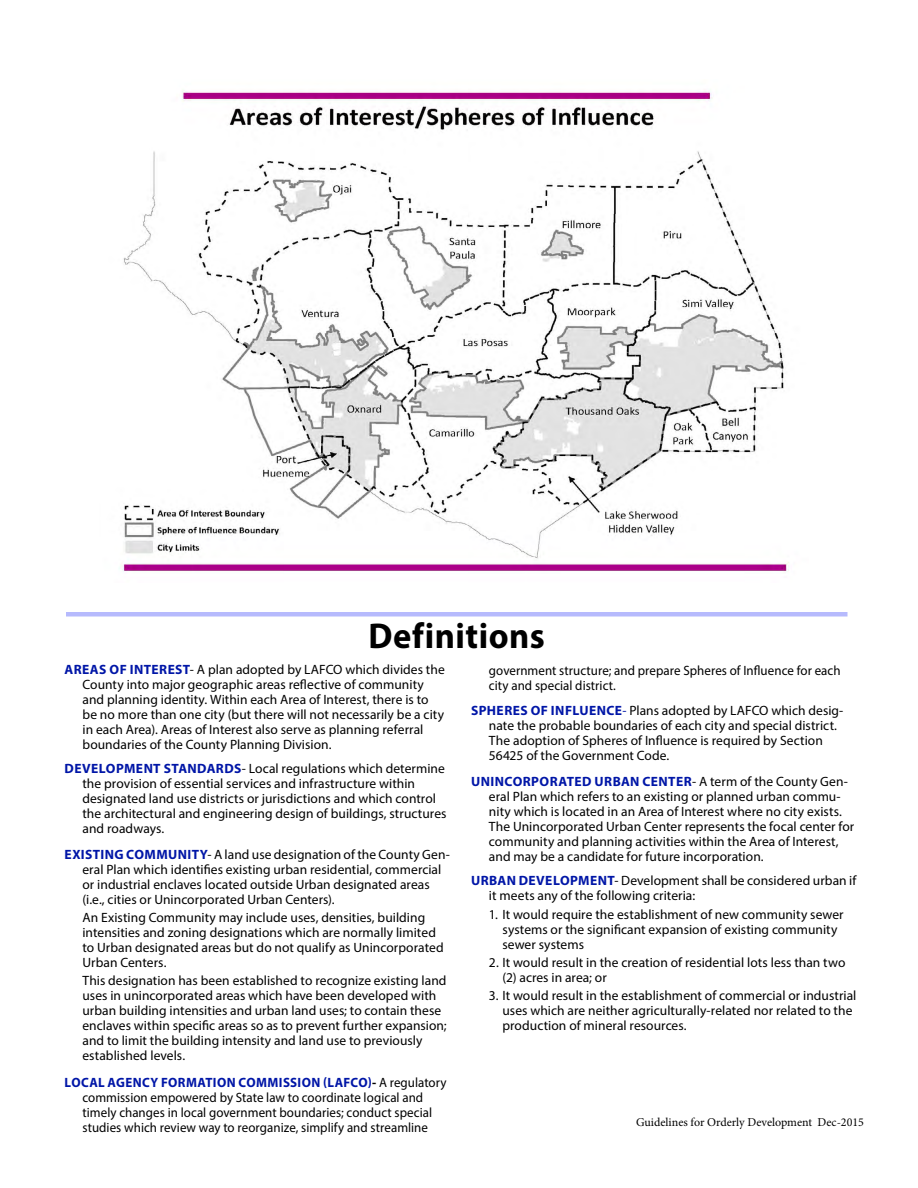
<style>
.page{position:relative;width:918px;height:1188px;background:#fff}
.page>*{position:absolute;margin:0;border:0;box-sizing:border-box;transform-origin:0 0}
.t1{font:700 36px "Myriad Pro";letter-spacing:.015em;color:#000;scale:.96 1}
.t2{font:13.5px/15px "Myriad Pro";letter-spacing:.005em;color:#000}
.t3{font:13.5px/15px "Myriad Pro";letter-spacing:.005em;color:#000;scale:.96 1}
.t4{font:700 13.5px "Myriad Pro";letter-spacing:.03em;color:#0016a7}
.t5{font:700 13.5px "Myriad Pro";letter-spacing:.03em;color:#0016a7;scale:.96 1}
.t6{font:12px "Minion Pro";color:#000}
.s1{font-weight:700;color:#0016a7}
.s2{font-weight:700}
.s3{color:#0016a7}
</style>
<div class="page">
<img style="left:119px;top:90px;width:670px;height:482px">
<hr style="left:66px;top:612px;width:782px;height:4px;background:#b6bafd">
<h1 class="t1" style="left:369px;top:612px;width:185px">DEFINITIONS</h1>
<p class="t2" style="left:82px;top:662px;width:364px;text-indent:27px"><span class="s1">OF INTEREST</span>- A plan adopted by LAFCO which divides the County into major geographic areas reflective of community and planning identity. Within each Area of Interest, there is to be no more than one city (but there will not necessarily be a city in each Area). Areas of Interest also serve as planning referral boundaries of the County Planning Division.</p>
<p class="t4" style="left:65px;top:760px;width:124px">DEVELOPMENT STANDA</p>
<p class="t4" style="left:65px;top:661px;width:27px">AREAS</p>
<p class="t2" style="left:82px;top:761px;width:366px;text-indent:133px"><span class="s1">RDS</span>- Local regulations which determine the provision of essential services and infrastructure within designated land use districts or jurisdictions and which control the architectural and engineering design of buildings, structures and roadways.</p>
<p class="t4" style="left:65px;top:846px;width:45px">EXISTING</p>
<p class="t2" style="left:82px;top:847px;width:369px;text-indent:44px"><span class="s1">COMMUNITY</span>- A land use designation of the County Gen&shy;eral Plan which identifies existing urban residential, commercial or industrial enclaves located outside Urban designated areas (i.e., cities or Unincorporated Urban Centers).</p>
<p class="t2" style="left:82px;top:910px;width:363px">An Existing Community may include uses, densities, building intensities and zoning designations which are normally limited to Urban designated areas but do not qualify as Unincorporated Urban Centers.</p>
<p class="t2" style="left:82px;top:973px;width:366px">This designation has been established to recognize existing land uses in unincorporated areas which have been developed with urban building intensities and urban land uses; to contain these enclaves within specific areas so as to prevent further expansion; and to limit the building intensity and land use to previously established levels.</p>
<p class="t5" style="left:65px;top:1074px;width:10px">LOCA</p>
<p class="t5" style="left:98px;top:1074px;width:29px">L AGENC</p>
<p class="t5" style="left:151px;top:1074px;width:74px">Y FORMATION</p>
<p class="t5" style="left:239px;top:1074px;width:50px">COMMISSION</p>
<p class="t3" style="left:82px;top:1075px;width:381px;text-indent:241px"><span class="s1">(LAFCO)</span><span class="s2">-</span> A regulatory commission empowered by State law to coordinate logical and timely changes in local government boundaries; conduct special studies which review way to reorganize, simplify and streamline</p>
<p class="t3" style="left:489px;top:662px;width:368px">government structure; and prepare Spheres of Influence for each city and special district.</p>
<p class="t4" style="left:471px;top:702px;width:127px">SPHERES OF INFLUENCE</p>
<p class="t2" style="left:489px;top:703px;width:356px;text-indent:133px"><span class="s3">-</span> Plans adopted by LAFCO which desig&shy;nate the probable boundaries of each city and special district.<br>The adoption of Spheres of Influence is required by Section 56425 of the Government Code.</p>
<p class="t4" style="left:471px;top:772px;width:10px">UNINCO</p>
<p class="t2" style="left:489px;top:773px;width:367px;text-indent:34px"><span class="s1">RPORATED URBAN CENTER</span>- A term of the County Gen&shy;eral Plan which refers to an existing or planned urban commu&shy;nity which is located in an Area of Interest where no city exists.<br>The Unincorporated Urban Center represents the focal center for community and planning activities within the Area of Interest, and may be a candidate for future incorporation.</p>
<p class="t2" style="left:489px;top:872px;width:369px;text-indent:-18px"><span class="s1">U RBAN DEVELOPMENT</span>- Development shall be considered urban if it meets any of the following criteria:</p>
<p class="t2" style="left:502px;top:907px;width:343px;text-indent:-13px">1. It would require the establishment of new community sewer systems or the significant expansion of existing community sewer systems</p>
<p class="t2" style="left:502px;top:955px;width:344px;text-indent:-14px">2. It would result in the creation of residential lots less than two (2) acres in area; or</p>
<p class="t2" style="left:502px;top:988px;width:355px;text-indent:-14px">3. It would result in the establishment of commercial or industrial uses which are neither agriculturally-related nor related to the production of mineral resources.</p>
<p class="t6" style="left:636px;top:1115px;width:229px">Guidelines for Orderly Development Dec-2015</p>
</div>
